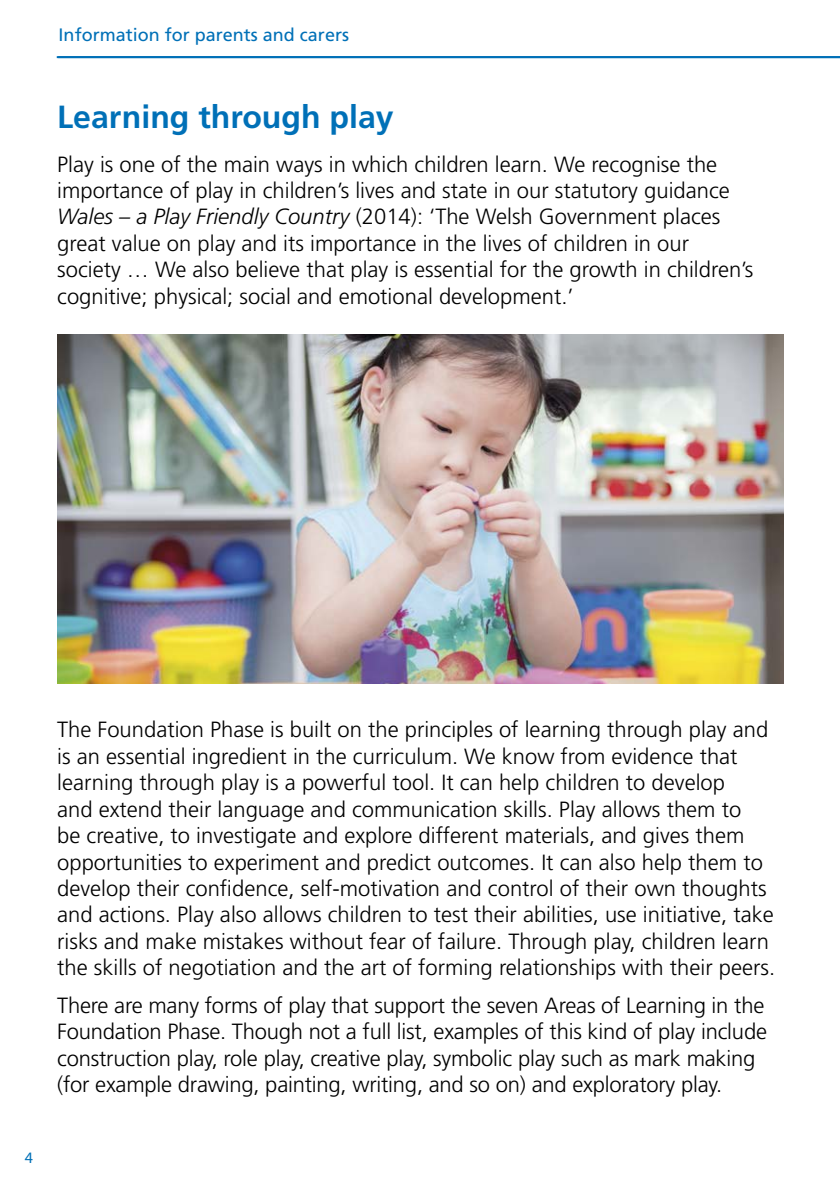
<style>
.page{position:relative;width:840px;height:1191px;background:#fff}
.page>*{position:absolute;margin:0;border:0;box-sizing:border-box;transform-origin:0 0}
.H2_Blue_16pt{font:700 32px "Frutiger LT Std";color:#0070b7}
.Body_Text{font:300 22px/26.4px "Frutiger LT Std";color:#000}
.t1{font:18px "Frutiger LT Std";color:#0070b7}
.t2{font:16px "Myriad Pro";color:#0070b7}
.s1{font-style:italic}
</style>
<div class="page">
<hr style="left:57px;top:56px;width:782px;height:2px;background:#0070b7">
<img style="left:57px;top:334px;width:725px;height:349px">
<p class="t1" style="left:59px;top:24px;width:292px">Information for parents and carers</p>
<h2 class="H2_Blue_16pt" style="left:57px;top:98px;width:338px">Learning through play</h2>
<p class="Body_Text" style="left:57px;top:151px;width:697px">Play is one of the main ways in which children learn. We recognise the importance of play in children’s lives and state in our statutory guidance <span class="s1">Wales – a Play Friendly Country</span> (2014): ‘The Welsh Government places great value on play and its importance in the lives of children in our society … We also believe that play is essential for the growth in children’s cognitive; physical; social and emotional development.’</p>
<p class="t2" style="left:25px;top:1148px;width:10px">4</p>
<p class="Body_Text" style="left:57px;top:717px;width:719px">The Foundation Phase is built on the principles of learning through play and is an essential ingredient in the curriculum. We know from evidence that learning through play is a powerful tool. It can help children to develop<br>and extend their language and communication skills. Play allows them to<br>be creative, to investigate and explore different materials, and gives them opportunities to experiment and predict outcomes. It can also help them to develop their confidence, self-motivation and control of their own thoughts and actions. Play also allows children to test their abilities, use initiative, take risks and make mistakes without fear of failure. Through play, children learn the skills of negotiation and the art of forming relationships with their peers.</p>
<p class="Body_Text" style="left:57px;top:992px;width:711px">There are many forms of play that support the seven Areas of Learning in the Foundation Phase. Though not a full list, examples of this kind of play include construction play, role play, creative play, symbolic play such as mark making (for example drawing, painting, writing, and so on) and exploratory play.</p>
</div>
